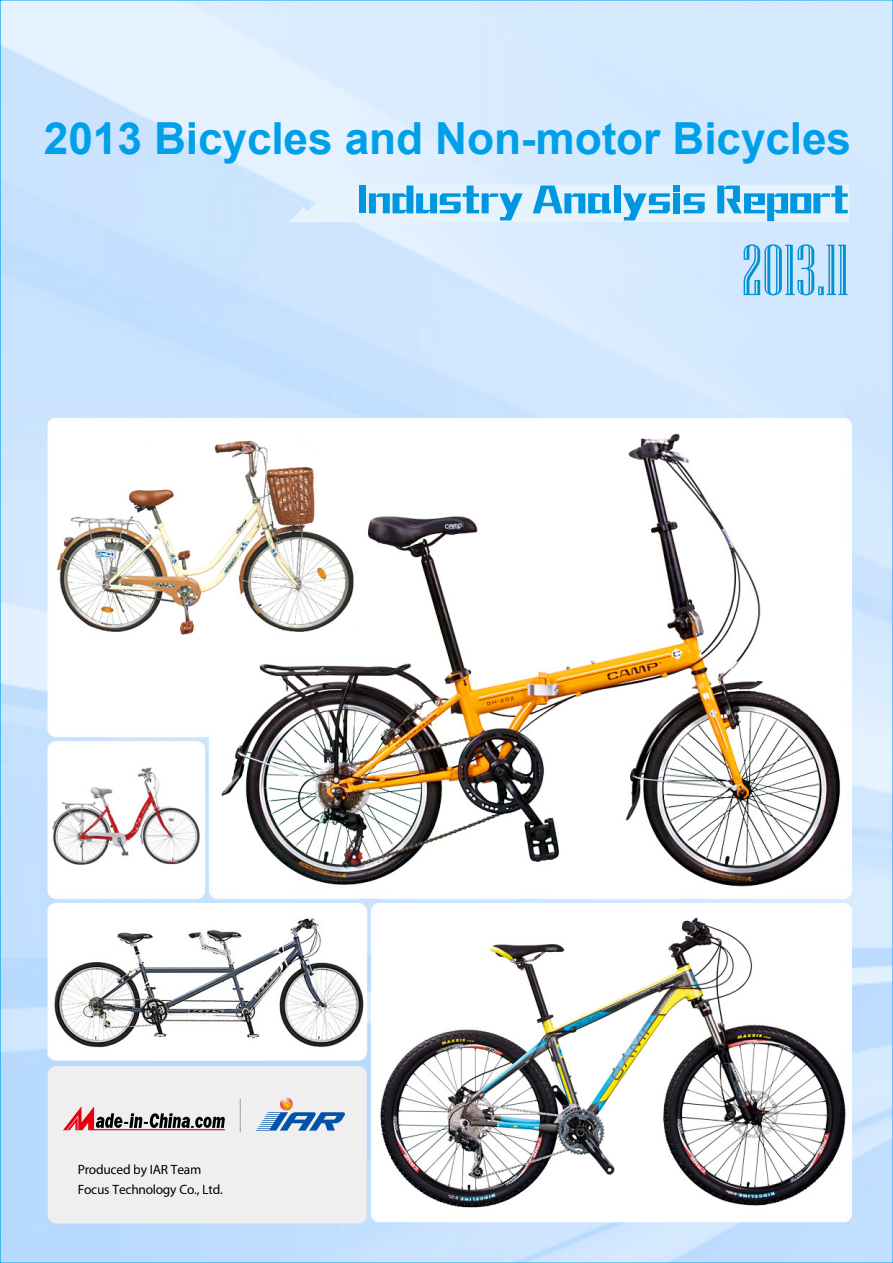
<style>
.page{position:relative;width:893px;height:1263px;background:#fff}
.page>*{position:absolute;margin:0;border:0;box-sizing:border-box;transform-origin:0 0}
.t1{font:72px "Niagara Engraved";color:#0092d3}
.t2{font:700 44.25px "Arial";letter-spacing:-.005em;color:#00a0e9}
.t3{font:13.5px/19.5px "Myriad Pro";letter-spacing:-.015em;color:#000}
</style>
<div class="page">
<img style="left:2px;top:2px;width:889px;height:1259px">
<div style="left:48px;top:1066px;width:319px;height:157px;background:#efefef;border-radius:9px"></div>
<svg style="left:257px;top:1097px;width:88px;height:33px"></svg>
<svg style="left:63px;top:1106px;width:162px;height:24px"></svg>
<svg style="left:240px;top:1099px;width:1px;height:33px"></svg>
<svg style="left:289px;top:185px;width:560px;height:37px;background:#99d4f2"></svg>
<h2 class="t2" style="left:44px;top:109px;width:809px">2013 Bicycles and Non-motor Bicycles</h2>
<p class="t3" style="left:78px;top:1160px;width:147px">Produced by IAR Team<br>Focus Technology Co., Ltd.</p>
<h1 class="t1" style="left:741px;top:232px;width:109px">2013.11</h1>
</div>
